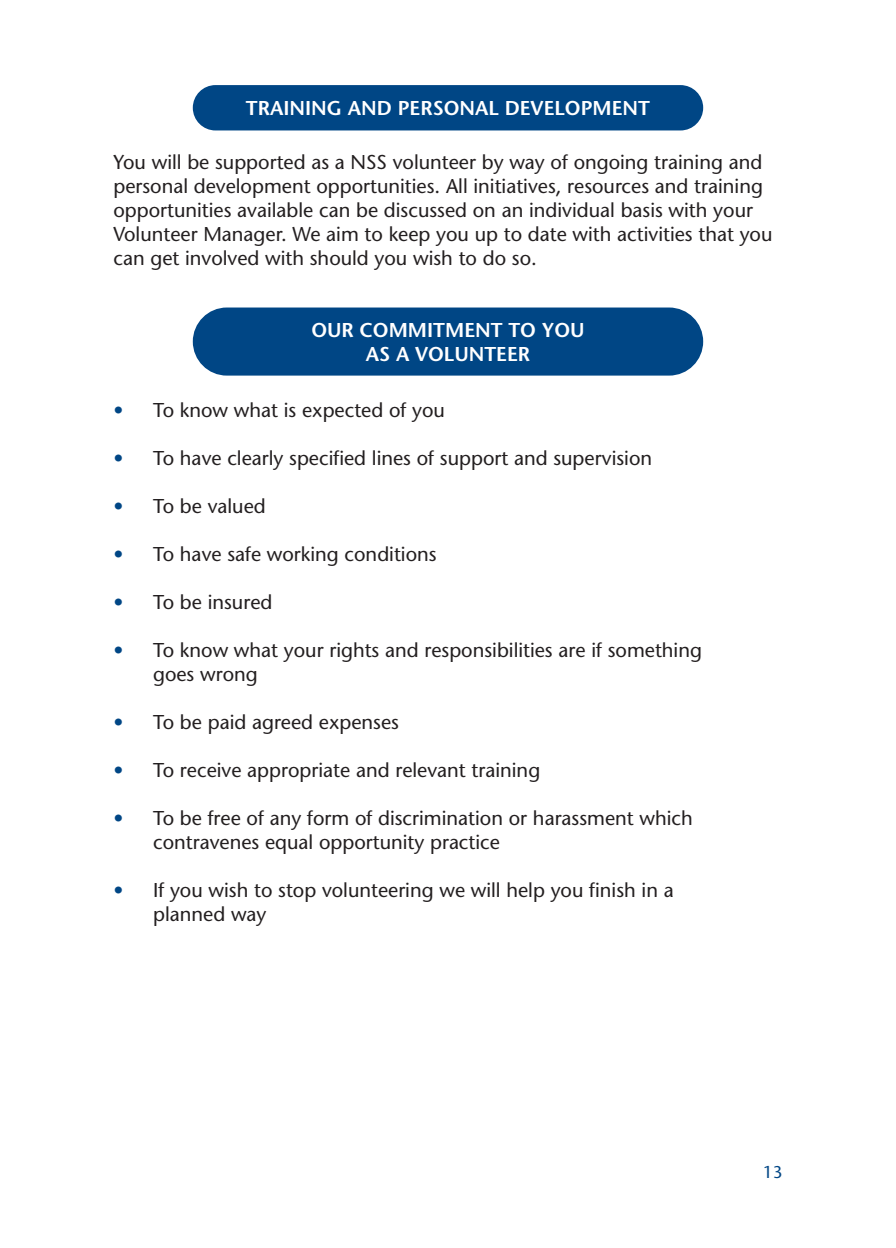
<style>
.page{position:relative;width:896px;height:1248px;background:#fff}
.page>*{position:absolute;margin:0;border:0;box-sizing:border-box;transform-origin:0 0}
.t1{font:20px/24px "Stone Sans";color:#231f20}
.t2{font:600 20px/24px "Stone Sans";color:#fff;text-align:center}
.t3{font:17px "Stone Sans";color:#004685}
.s1{color:#004685}
</style>
<div class="page">
<div style="left:193px;top:85px;width:510px;height:45px;background:#004685;border-radius:23px"></div>
<div style="left:193px;top:307px;width:510px;height:68px;background:#004685;border-radius:34px"></div>
<p class="t2" style="left:246px;top:98px;width:406px">TRAINING AND PERSONAL DEVELOPMENT</p>
<p class="t1" style="left:113px;top:152px;width:660px">You will be supported as a NSS volunteer by way of ongoing training and personal development opportunities. All initiatives, resources and training opportunities available can be discussed on an individual basis with your Volunteer Manager. We aim to keep you up to date with activities that you can get involved with should you wish to do so.</p>
<p class="t2" style="left:311px;top:320px;width:275px">OUR COMMITMENT TO YOU<br>AS A VOLUNTEER</p>
<p class="t1" style="left:113px;top:400px;width:333px"><span class="s1">•</span> To know what is expected of you</p>
<p class="t1" style="left:113px;top:448px;width:540px"><span class="s1">•</span> To have clearly specified lines of support and supervision</p>
<p class="t1" style="left:113px;top:496px;width:154px"><span class="s1">•</span> To be valued</p>
<p class="t1" style="left:113px;top:544px;width:325px"><span class="s1">•</span> To have safe working conditions</p>
<p class="t1" style="left:113px;top:592px;width:160px"><span class="s1">•</span> To be insured</p>
<p class="t1" style="left:153px;top:640px;width:550px;text-indent:-40px"><span class="s1">•</span> To know what your rights and responsibilities are if something goes wrong</p>
<p class="t1" style="left:113px;top:712px;width:287px"><span class="s1">•</span> To be paid agreed expenses</p>
<p class="t1" style="left:113px;top:760px;width:428px"><span class="s1">•</span> To receive appropriate and relevant training</p>
<p class="t1" style="left:153px;top:808px;width:541px;text-indent:-40px"><span class="s1">•</span> To be free of any form of discrimination or harassment which contravenes equal opportunity practice</p>
<p class="t1" style="left:153px;top:880px;width:522px;text-indent:-40px"><span class="s1">•</span> If you wish to stop volunteering we will help you finish in a planned way</p>
<p class="t3" style="left:763px;top:1165px;width:21px">13</p>
</div>
